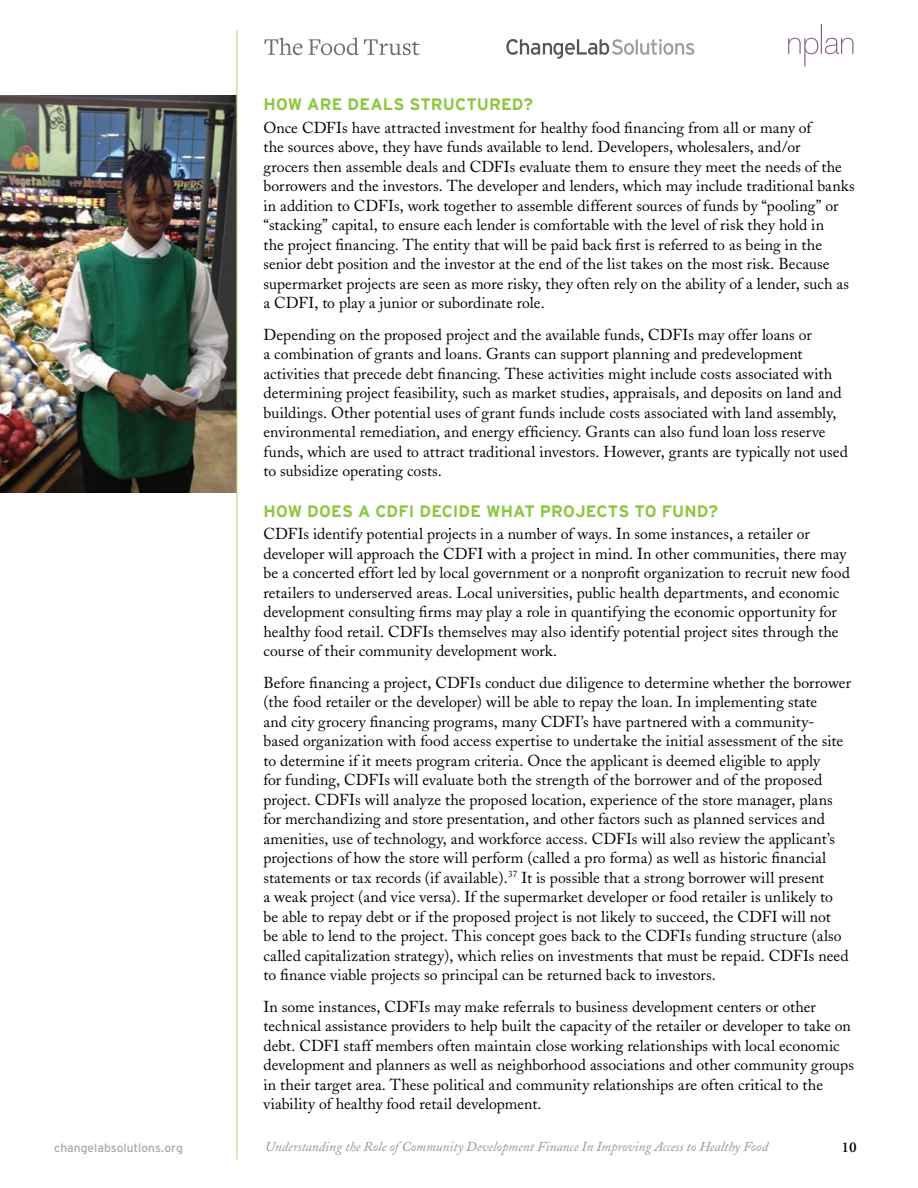
<style>
.page{position:relative;width:918px;height:1188px;background:#fff}
.page>*{position:absolute;margin:0;border:0;box-sizing:border-box;transform-origin:0 0}
.t1{font:700 16.5px "Interstate";letter-spacing:.01em;color:#8dc63f}
.t2{font:15.75px/19.5px "Adobe Caslon";letter-spacing:.005em;color:#000}
.t3{font:600 15px "Adobe Garamond";color:#000}
.t4{font:italic 13.5px "Adobe Caslon";color:#939598}
.t5{font:12px "Interstate";color:#a7a9ac}
</style>
<div class="page">
<svg style="left:788px;top:24px;width:65px;height:42px"></svg>
<svg style="left:264px;top:38px;width:38px;height:17px"></svg>
<svg style="left:309px;top:38px;width:111px;height:17px"></svg>
<svg style="left:506px;top:39px;width:188px;height:20px"></svg>
<img style="left:0;top:95px;width:237px;height:397px">
<hr style="left:237px;top:30px;width:1px;height:1130px;background:#a9d26d">
<p class="t1" style="left:264px;top:95px;width:271px">HOW ARE DEALS STRUCTURED?</p>
<p class="t2" style="left:264px;top:118px;width:593px">Once CDFIs have attracted investment for healthy food financing from all or many of<br>the sources above, they have funds available to lend. Developers, wholesalers, and/or<br>grocers then assemble deals and CDFIs evaluate them to ensure they meet the needs of the borrowers and the investors. The developer and lenders, which may include traditional banks in addition to CDFIs, work together to assemble different sources of funds by “pooling” or “stacking” capital, to ensure each lender is comfortable with the level of risk they hold in<br>the project financing. The entity that will be paid back first is referred to as being in the senior debt position and the investor at the end of the list takes on the most risk. Because supermarket projects are seen as more risky, they often rely on the ability of a lender, such as a CDFI, to play a junior or subordinate role.</p>
<p class="t2" style="left:264px;top:325px;width:586px">Depending on the proposed project and the available funds, CDFIs may offer loans or<br>a combination of grants and loans. Grants can support planning and predevelopment activities that precede debt financing. These activities might include costs associated with determining project feasibility, such as market studies, appraisals, and deposits on land and buildings. Other potential uses of grant funds include costs associated with land assembly, environmental remediation, and energy efficiency. Grants can also fund loan loss reserve funds, which are used to attract traditional investors. However, grants are typically not used to subsidize operating costs.</p>
<p class="t1" style="left:264px;top:502px;width:456px">HOW DOES A CDFI DECIDE WHAT PROJECTS TO FUND?</p>
<p class="t2" style="left:264px;top:524px;width:588px">CDFIs identify potential projects in a number of ways. In some instances, a retailer or developer will approach the CDFI with a project in mind. In other communities, there may be a concerted effort led by local government or a nonprofit organization to recruit new food retailers to underserved areas. Local universities, public health departments, and economic development consulting firms may play a role in quantifying the economic opportunity for healthy food retail. CDFIs themselves may also identify potential project sites through the course of their community development work.</p>
<p class="t2" style="left:264px;top:673px;width:589px">Before financing a project, CDFIs conduct due diligence to determine whether the borrower (the food retailer or the developer) will be able to repay the loan. In implementing state<br>and city grocery financing programs, many CDFI’s have partnered with a community&shy;based organization with food access expertise to undertake the initial assessment of the site to determine if it meets program criteria. Once the applicant is deemed eligible to apply<br>for funding, CDFIs will evaluate both the strength of the borrower and of the proposed project. CDFIs will analyze the proposed location, experience of the store manager, plans for merchandizing and store presentation, and other factors such as planned services and amenities, use of technology, and workforce access. CDFIs will also review the applicant’s projections of how the store will perform (called a pro forma) as well as historic financial statements or tax records (if available).<sup>37</sup> It is possible that a strong borrower will present<br>a weak project (and vice versa). If the supermarket developer or food retailer is unlikely to be able to repay debt or if the proposed project is not likely to succeed, the CDFI will not<br>be able to lend to the project. This concept goes back to the CDFIs funding structure (also called capitalization strategy), which relies on investments that must be repaid. CDFIs need to finance viable projects so principal can be returned back to investors.</p>
<p class="t2" style="left:264px;top:997px;width:592px">In some instances, CDFIs may make referrals to business development centers or other technical assistance providers to help built the capacity of the retailer or developer to take on debt. CDFI staff members often maintain close working relationships with local economic development and planners as well as neighborhood associations and other community groups in their target area. These political and community relationships are often critical to the viability of healthy food retail development.</p>
<p class="t5" style="left:54px;top:1141px;width:130px">changelabsolutions.org</p>
<p class="t4" style="left:265px;top:1139px;width:505px">Understanding the Role of Community Development Finance In Improving Access to Healthy Food</p>
<p class="t3" style="left:842px;top:1139px;width:17px">10</p>
</div>
